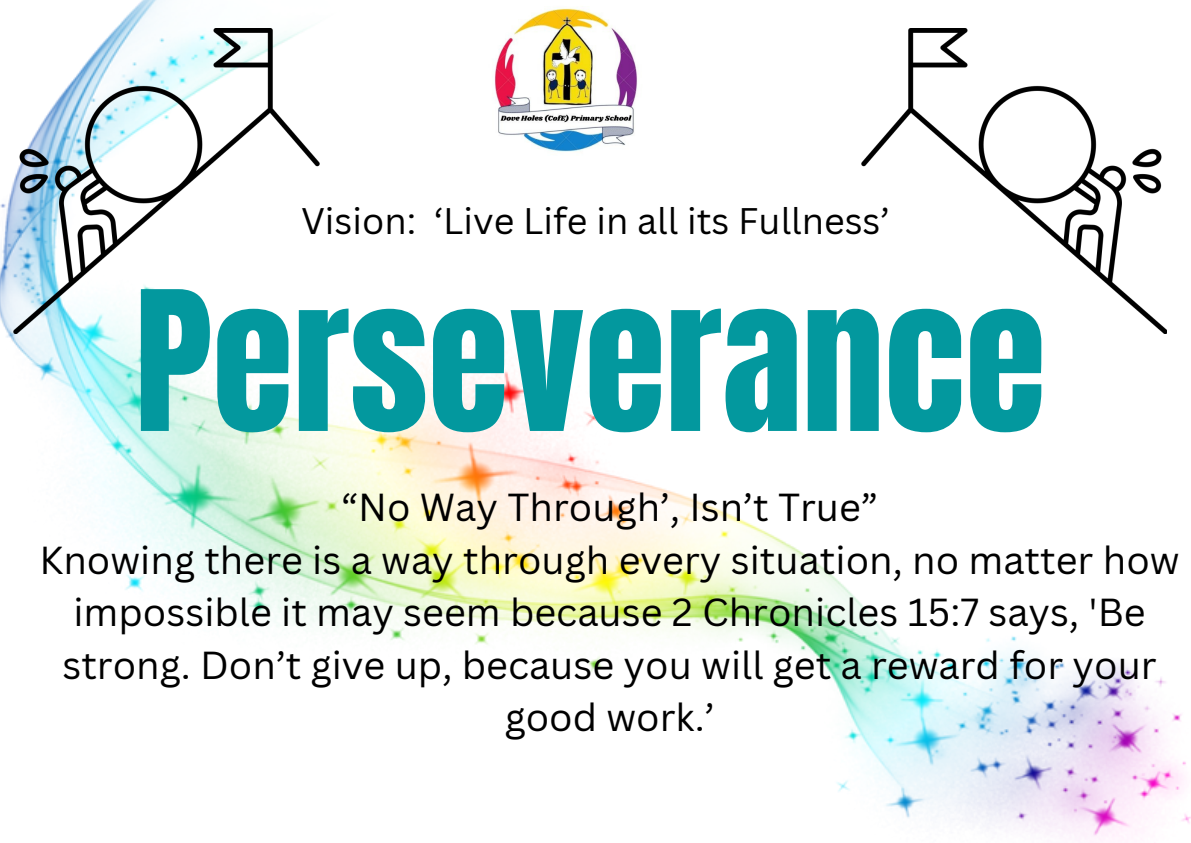
<style>
.page{position:relative;width:1191px;height:843px;background:#fff}
.page>*{position:absolute;margin:0;border:0;box-sizing:border-box;transform-origin:0 0}
.t1{font:165px "Anton";color:#03989e}
.t2{font:38px/52.5px "Canva Sans";color:#000;text-align:center}
.t3{font:36px "Canva Sans";color:#000}
</style>
<div class="page">
<img style="left:0;top:0;width:1190px;height:842px">
<img style="left:14px;top:28px;width:305px;height:305px">
<img style="left:861px;top:28px;width:305px;height:305px">
<img style="left:453px;top:0;width:225px;height:192px">
<p class="t3" style="left:301px;top:195px;width:590px">Vision: ‘Live Life in all its Fullness’</p>
<h1 class="t1" style="left:135px;top:243px;width:912px">Perseverance</h1>
<p class="t2" style="left:39px;top:480px;width:1141px">“No Way Through’, Isn’t True”<br>Knowing there is a way through every situation, no matter how impossible it may seem because 2 Chronicles 15:7 says, 'Be strong. Don’t give up, because you will get a reward for your good work.’</p>
</div>
